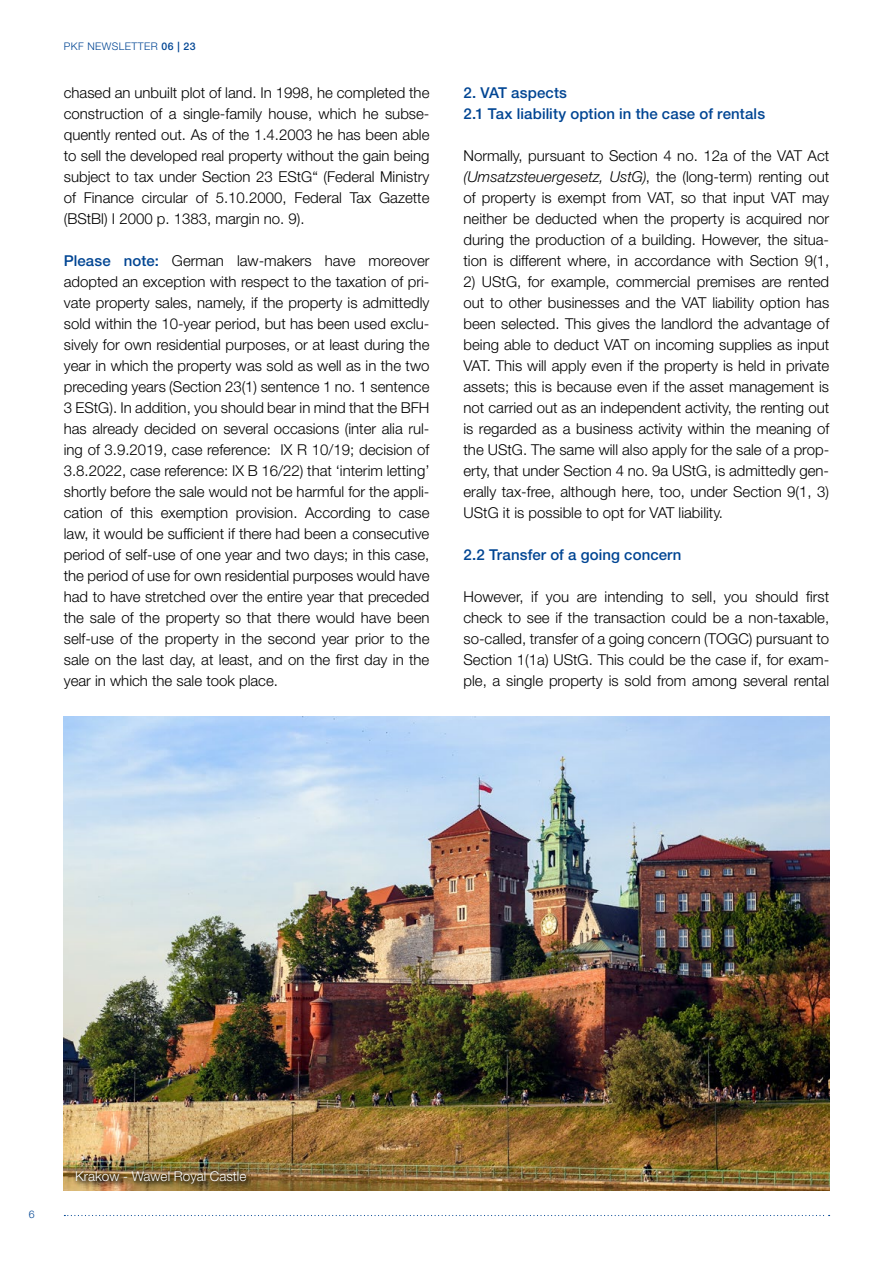
<style>
.page{position:relative;width:893px;height:1263px;background:#fff}
.page>*{position:absolute;margin:0;border:0;box-sizing:border-box;transform-origin:0 0}
.t1{font:300 15px/21px "Helvetica Neue LT Std";color:#000;text-align:justify}
.t2{font:500 15px/21px "Helvetica Neue LT Std";letter-spacing:.005em;color:#014593}
.t3{font:300 13.5px "Helvetica Neue LT Std";color:#fff}
.t4{font:300 10.5px "Helvetica Neue LT Std";letter-spacing:.04em;color:#014593}
.s1{font-weight:500}
.s2{font-weight:500;color:#014593}
.s3{font-style:italic}
</style>
<div class="page">
<img style="left:64px;top:716px;width:765px;height:475px">
<div style="left:75px;top:1170px;width:179px;height:20px;background:#000;opacity:.89"></div>
<div style="left:73px;top:1168px;width:176px;height:19px;background:#000;opacity:.75"></div>
<svg style="left:64px;top:1215px;width:766px;height:1px"></svg>
<p class="t4" style="left:64px;top:40px;width:133px">PKF NEWSLETTER <span class="s1">06 | 23</span></p>
<p class="t1" style="left:64px;top:81px;width:367px">chased an unbuilt plot of land. In 1998, he completed the construction of a single-family house, which he subse&shy;quently rented out. As of the 1.4.2003 he has been able to sell the developed real property without the gain being subject to tax under Section 23 EStG“ (Federal Ministry of Finance circular of 5.10.2000, Federal Tax Gazette (BStBl) I 2000 p. 1383, margin no. 9).</p>
<p class="t1" style="left:64px;top:249px;width:367px"><span class="s2">Please note:</span> German law-makers have moreover adopted an exception with respect to the taxation of pri&shy;vate property sales, namely, if the property is admittedly sold within the 10-year period, but has been used exclu&shy;sively for own residential purposes, or at least during the year in which the property was sold as well as in the two preceding years (Section 23(1) sentence 1 no. 1 sentence 3 EStG). In addition, you should bear in mind that the BFH has already decided on several occasions (inter alia rul&shy;ing of 3.9.2019, case reference: IX R 10/19; decision of 3.8.2022, case reference: IX B 16/22) that ‘interim letting’ shortly before the sale would not be harmful for the appli&shy;cation of this exemption provision. According to case law, it would be sufficient if there had been a consecutive period of self-use of one year and two days; in this case, the period of use for own residential purposes would have had to have stretched over the entire year that preceded the sale of the property so that there would have been self-use of the property in the second year prior to the sale on the last day, at least, and on the first day in the year in which the sale took place.</p>
<p class="t2" style="left:463px;top:82px;width:303px">2. VAT aspects<br>2.1 Tax liability option in the case of rentals</p>
<p class="t1" style="left:463px;top:144px;width:367px">Normally, pursuant to Section 4 no. 12a of the VAT Act <span class="s3">(Umsatzsteuergesetz, UstG)</span>, the (long-term) renting out of property is exempt from VAT, so that input VAT may neither be deducted when the property is acquired nor during the production of a building. However, the situa&shy;tion is different where, in accordance with Section 9(1,</p>
<p class="t1" style="left:463px;top:270px;width:367px">2) UStG, for example, commercial premises are rented out to other businesses and the VAT liability option has been selected. This gives the landlord the advantage of being able to deduct VAT on incoming supplies as input VAT. This will apply even if the property is held in private assets; this is because even if the asset management is not carried out as an independent activity, the renting out is regarded as a business activity within the meaning of the UStG. The same will also apply for the sale of a prop&shy;erty, that under Section 4 no. 9a UStG, is admittedly gen&shy;erally tax-free, although here, too, under Section 9(1, 3)<br>UStG it is possible to opt for VAT liability.</p>
<p class="t2" style="left:463px;top:544px;width:219px">2.2 Transfer of a going concern</p>
<p class="t1" style="left:463px;top:585px;width:367px">However, if you are intending to sell, you should first check to see if the transaction could be a non-taxable, so-called, transfer of a going concern (TOGC) pursuant to Section 1(1a) UStG. This could be the case if, for exam&shy;ple, a single property is sold from among several rental</p>
<p class="t4" style="left:29px;top:1208px;width:7px">6</p>
<p class="t3" style="left:75px;top:1168px;width:173px">Krakow - Wawel Royal Castle</p>
</div>
